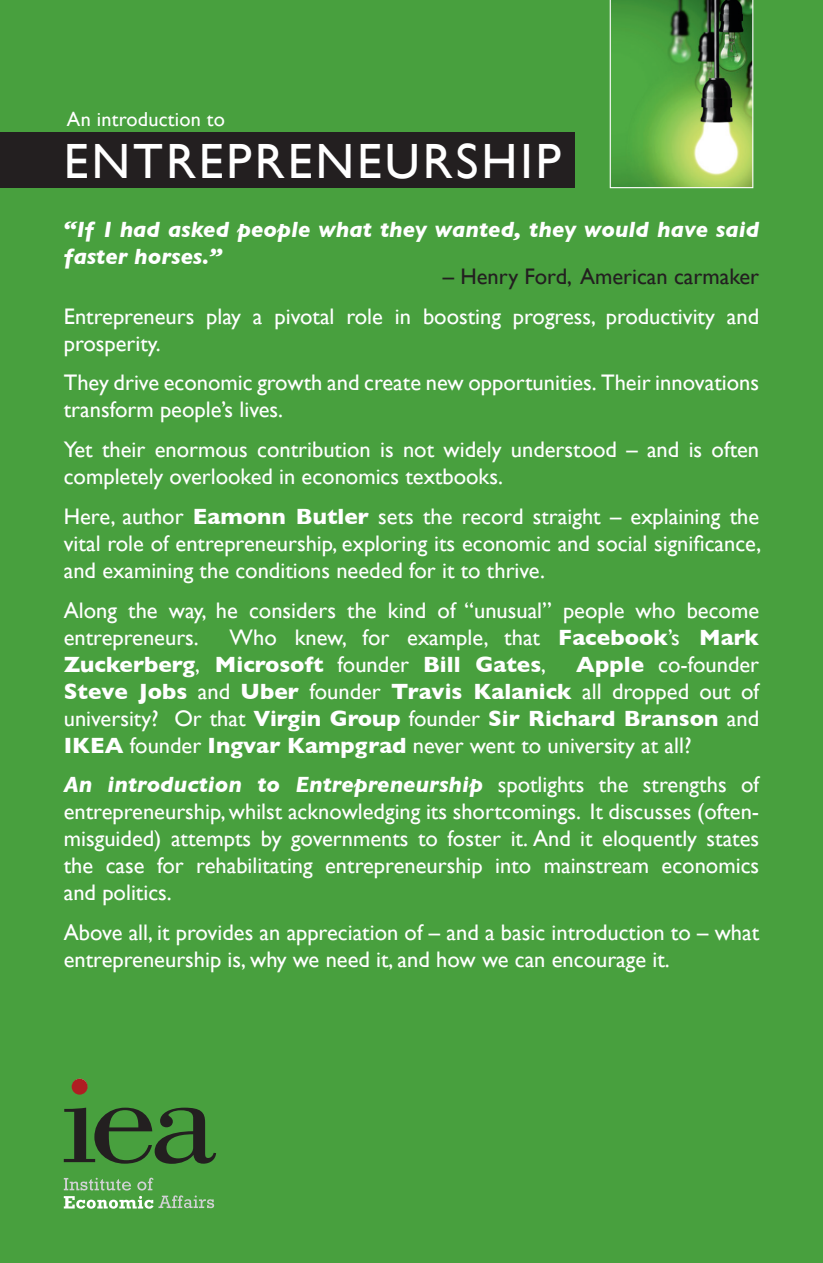
<style>
.page{position:relative;width:823px;height:1263px;background:#48a03e}
.page>*{position:absolute;margin:0;border:0;box-sizing:border-box;transform-origin:0 0}
.t1{font:49.5px "Gill Sans";letter-spacing:.06em;color:#fff}
.t2{font:22.5px/27px "Gill Sans";color:#fff}
.t3{font:700 22.5px/27px "Gill Sans";color:#fff}
.t4{font:italic 700 22.5px/27px "Gill Sans";color:#fff}
.t5{font:22.5px "Gill Sans";color:#231f20}
.t6{font:20.25px "Gill Sans";letter-spacing:.01em;color:#fff}
.s1{font-weight:700}
.s2{font-weight:400}
.s3{font-weight:700;font-style:italic}
</style>
<div class="page">
<svg style="left:64px;top:1178px;width:150px;height:31px"></svg>
<svg style="left:64px;top:1108px;width:152px;height:56px"></svg>
<div style="left:72px;top:1079px;width:15px;height:14px;background:#855731;border-radius:50%"></div>
<div style="left:72px;top:1079px;width:16px;height:16px;background:#af1e22;border-radius:50%"></div>
<svg style="left:610px;top:0;width:143px;height:188px"></svg>
<div style="left:0;top:132px;width:574px;height:56px;background:#231f20"></div>
<p class="t6" style="left:67px;top:107px;width:160px">An introduction to</p>
<h1 class="t1" style="left:64px;top:132px;width:499px">ENTREPRENEURSHIP</h1>
<p class="t4" style="left:64px;top:215px;width:697px">“If I had asked people what they wanted, they would have said faster horses.”</p>
<p class="t5" style="left:443px;top:263px;width:318px">– Henry Ford, American carmaker</p>
<p class="t2" style="left:64px;top:302px;width:697px">Entrepreneurs play a pivotal role in boosting progress, productivity and prosperity.</p>
<p class="t2" style="left:64px;top:369px;width:697px">They drive economic growth and create new opportunities. Their innovations transform people’s lives.</p>
<p class="t2" style="left:64px;top:436px;width:697px">Yet their enormous contribution is not widely understood – and is often completely overlooked in economics textbooks.</p>
<p class="t2" style="left:64px;top:503px;width:699px;text-align:justify">Here, author <span class="s1">Eamonn Butler</span> sets the record straight – explaining the vital role of entrepreneurship, exploring its economic and social significance, and examining the conditions needed for it to thrive.</p>
<p class="t2" style="left:64px;top:596px;width:697px">Along the way, he considers the kind of “unusual” people who become entrepreneurs.</p>
<p class="t3" style="left:64px;top:623px;width:697px;text-indent:166px"><span class="s2">Who knew, for example, that</span> Facebook<span class="s2">’s</span> Mark<br>Zuckerberg<span class="s2">,</span> Microsoft <span class="s2">founder</span> Bill Gates<span class="s2">,</span></p>
<p class="t2" style="left:64px;top:650px;width:697px;text-align:justify;text-indent:512px"><span class="s1">Apple</span> co-founder <span class="s1">Steve Jobs</span> and <span class="s1">Uber</span> founder <span class="s1">Travis Kalanick</span> all dropped out of university? Or that <span class="s1">Virgin Group</span> founder <span class="s1">Sir Richard Branson</span> and <span class="s1">IKEA</span> founder <span class="s1">Ingvar Kampgrad</span> never went to university at all?</p>
<p class="t2" style="left:64px;top:771px;width:697px;text-align:justify"><span class="s3">An introduction to Entrepreneurship</span> spotlights the strengths of entrepreneurship, whilst acknowledging its shortcomings. It discusses (often&shy;misguided) attempts by governments to foster it. And it eloquently states the case for rehabilitating entrepreneurship into mainstream economics and politics.</p>
<p class="t2" style="left:64px;top:919px;width:697px">Above all, it provides an appreciation of – and a basic introduction to – what entrepreneurship is, why we need it, and how we can encourage it.</p>
</div>
